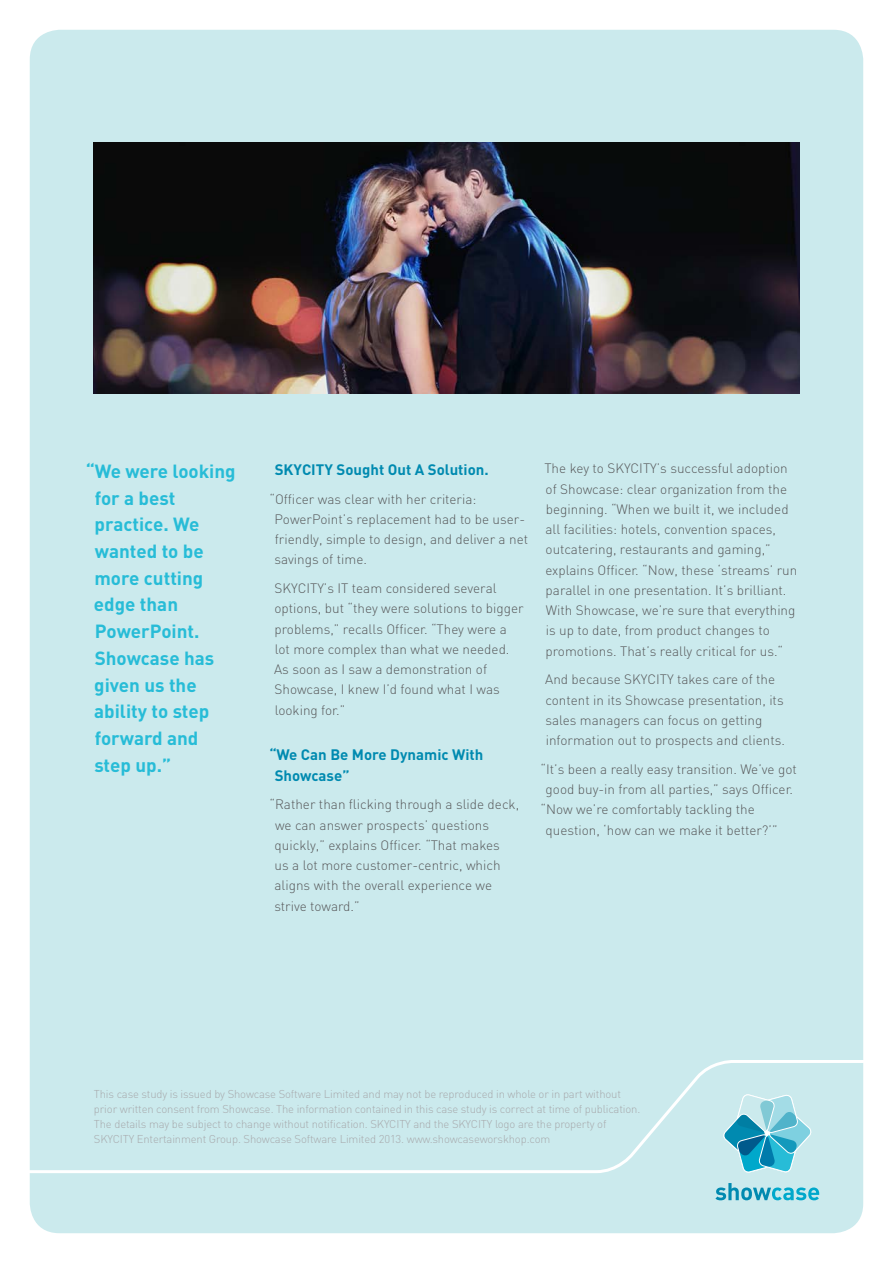
<style>
.page{position:relative;width:893px;height:1263px;background:#fff}
.page>*{position:absolute;margin:0;border:0;box-sizing:border-box;transform-origin:0 0}
.t1{font:700 18.9px/26.7px "DIN";color:#27bcd7}
.t2{font:700 15px/20.2px "DIN";color:#008ab0}
.t3{font:300 13.5px/20.2px "DIN";color:#58595b}
.t4{font:300 11.25px/15px "DIN";letter-spacing:-.015em;color:#a7a9ac}
</style>
<div class="page">
<div style="left:30px;top:30px;width:833px;height:1203px;background:#cbeaed;border-radius:30px"></div>
<img style="left:94px;top:142px;width:705px;height:251px">
<svg style="left:29px;top:1058px;width:835px;height:117px"></svg>
<svg style="left:715px;top:1183px;width:104px;height:17px"></svg>
<svg style="left:723px;top:1094px;width:89px;height:79px"></svg>
<h1 class="t1" style="left:94px;top:457px;width:143px;text-indent:-8px">“We were looking for a best practice. We wanted to be more cutting edge than<br>PowerPoint.<br>Showcase has given us the ability to step forward and step up.”</h1>
<p class="t2" style="left:275px;top:459px;width:215px">SKYCITY Sought Out A Solution.</p>
<p class="t3" style="left:274px;top:488px;width:255px;text-indent:-5px">“Officer was clear with her criteria:<br>PowerPoint’s replacement had to be user&shy;friendly, simple to design, and deliver a net savings of time.</p>
<p class="t3" style="left:274px;top:578px;width:251px">SKYCITY’s IT team considered several options, but “they were solutions to bigger problems,” recalls Officer. “They were a lot more complex than what we needed.<br>As soon as I saw a demonstration of Showcase, I knew I’d found what I was looking for.”</p>
<p class="t2" style="left:275px;top:744px;width:210px;text-indent:-5px">“We Can Be More Dynamic With<br>Showcase”</p>
<p class="t3" style="left:274px;top:794px;width:246px;text-indent:-5px">“Rather than flicking through a slide deck, we can answer prospects’ questions quickly,” explains Officer. “That makes<br>us a lot more customer-centric, which aligns with the overall experience we strive toward.”</p>
<p class="t3" style="left:544px;top:458px;width:254px">The key to SKYCITY’s successful adoption of Showcase: clear organization from the beginning. “When we built it, we included all facilities: hotels, convention spaces, outcatering, restaurants and gaming,” explains Officer. “Now, these ‘streams’ run parallel in one presentation. It’s brilliant.<br>With Showcase, we’re sure that everything is up to date, from product changes to promotions. That’s really critical for us.“</p>
<p class="t3" style="left:545px;top:669px;width:241px">And because SKYCITY takes care of the content in its Showcase presentation, its sales managers can focus on getting information out to prospects and clients.</p>
<p class="t3" style="left:541px;top:759px;width:258px">“It’s been a really easy transition. We’ve got</p>
<p class="t3" style="left:546px;top:779px;width:249px">good buy-in from all parties,” says Officer.</p>
<p class="t3" style="left:541px;top:799px;width:216px">“Now we’re comfortably tackling the</p>
<p class="t3" style="left:546px;top:819px;width:234px">question, ‘how can we make it better?’”</p>
<p class="t4" style="left:94px;top:1086px;width:548px">This case study is issued by Showcase Software Limited and may not be reproduced in whole or in part without prior written consent from Showcase. The information contained in this case study is correct at time of publication.<br>The details may be subject to change without notification. SKYCITY and the SKYCITY logo are the property of SKYCITY Entertainment Group. Showcase Software Limited 2013. www.showcaseworskhop.com</p>
</div>
